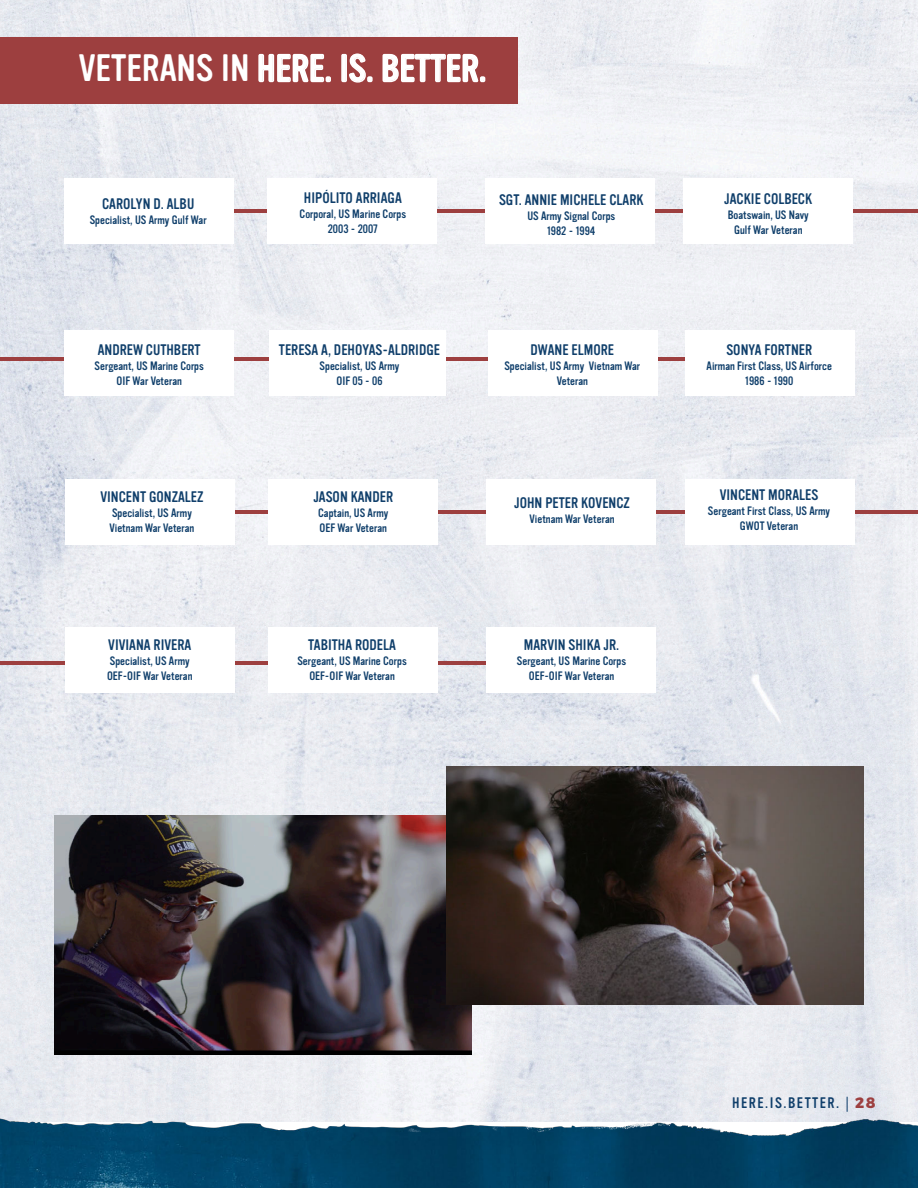
<style>
.page{position:relative;width:918px;height:1188px;background:#fff}
.page>*{position:absolute;margin:0;border:0;box-sizing:border-box;transform-origin:0 0}
.t1{font:37.5px "Vinyl OT";color:#fff}
.t2{font:15px "Vinyl OT";color:#103f6b}
.t3{font:15px "Vinyl OT";letter-spacing:.1em;color:#103f6b}
.t4{font:12px/15px "Vinyl OT";color:#103f6b;text-align:center}
.s1{font-family:"Myriad Pro"}
.s2{font-family:"Montserrat";font-weight:800;color:#9d3f3f}
</style>
<div class="page">
<img style="left:0;top:0;width:918px;height:1103px">
<hr style="left:148px;top:209px;width:770px;height:4px;background:#9d3f3f">
<div style="left:64px;top:179px;width:170px;height:65px;background:#fff"></div>
<div style="left:267px;top:179px;width:170px;height:65px;background:#fff"></div>
<div style="left:485px;top:179px;width:170px;height:65px;background:#fff"></div>
<div style="left:684px;top:179px;width:169px;height:65px;background:#fff"></div>
<hr style="left:0;top:357px;width:771px;height:3px;background:#9d3f3f">
<hr style="left:171px;top:510px;width:747px;height:4px;background:#9d3f3f">
<hr style="left:0;top:661px;width:595px;height:4px;background:#9d3f3f">
<img style="left:0;top:1103px;width:918px;height:85px">
<div style="left:0;top:37px;width:517px;height:67px;background:#9d3f3f"></div>
<div style="left:64px;top:330px;width:170px;height:66px;background:#fff"></div>
<div style="left:269px;top:330px;width:177px;height:66px;background:#fff"></div>
<div style="left:488px;top:330px;width:170px;height:66px;background:#fff"></div>
<div style="left:685px;top:330px;width:170px;height:66px;background:#fff"></div>
<div style="left:66px;top:480px;width:169px;height:65px;background:#fff"></div>
<div style="left:268px;top:480px;width:170px;height:65px;background:#fff"></div>
<div style="left:486px;top:480px;width:170px;height:65px;background:#fff"></div>
<div style="left:685px;top:480px;width:170px;height:65px;background:#fff"></div>
<div style="left:66px;top:628px;width:169px;height:65px;background:#fff"></div>
<div style="left:268px;top:628px;width:170px;height:65px;background:#fff"></div>
<div style="left:486px;top:628px;width:170px;height:65px;background:#fff"></div>
<img style="left:54px;top:816px;width:417px;height:238px">
<img style="left:446px;top:767px;width:418px;height:238px">
<p class="t1" style="left:79px;top:48px;width:409px">VETERANS IN HERE. IS. BETTER.</p>
<p class="t2" style="left:102px;top:196px;width:94px">CAROLYN D. ALBU</p>
<p class="t4" style="left:90px;top:213px;width:118px">Specialist, US Army Gulf War</p>
<p class="t2" style="left:304px;top:190px;width:99px">HIPÓLITO ARRIAGA</p>
<p class="t4" style="left:300px;top:207px;width:108px">Corporal, US Marine Corps</p>
<p class="t4" style="left:328px;top:222px;width:52px">2003 - 2007</p>
<p class="t2" style="left:499px;top:191px;width:146px">SGT. ANNIE MICHELE CLARK</p>
<p class="t4" style="left:527px;top:208px;width:89px">US Army Signal Corps</p>
<p class="t4" style="left:547px;top:223px;width:50px">1982 - 1994</p>
<p class="t2" style="left:98px;top:341px;width:105px">ANDREW CUTHBERT</p>
<p class="t4" style="left:95px;top:358px;width:111px">Sergeant, US Marine Corps</p>
<p class="t4" style="left:117px;top:373px;width:67px">OIF War Veteran</p>
<p class="t2" style="left:100px;top:488px;width:104px">VINCENT GONZALEZ</p>
<p class="t4" style="left:112px;top:505px;width:81px">Specialist, US Army</p>
<p class="t4" style="left:109px;top:520px;width:86px">Vietnam War Veteran</p>
<p class="t2" style="left:108px;top:636px;width:85px">VIVIANA RIVERA</p>
<p class="t4" style="left:110px;top:653px;width:81px">Specialist, US Army</p>
<p class="t4" style="left:107px;top:668px;width:87px">OEF-OIF War Veteran</p>
<p class="t2" style="left:279px;top:341px;width:163px">TERESA A, DEHOYAS-ALDRIDGE</p>
<p class="t4" style="left:320px;top:358px;width:81px">Specialist, US Army</p>
<p class="t4" style="left:337px;top:373px;width:47px">OIF 05 - 06</p>
<p class="t2" style="left:313px;top:488px;width:81px">JASON KANDER</p>
<p class="t4" style="left:318px;top:505px;width:72px">Captain, US Army</p>
<p class="t4" style="left:320px;top:520px;width:69px">OEF War Veteran</p>
<p class="t2" style="left:308px;top:636px;width:89px">TABITHA RODELA</p>
<p class="t4" style="left:297px;top:653px;width:111px">Sergeant, US Marine Corps</p>
<p class="t4" style="left:309px;top:668px;width:87px">OEF-OIF War Veteran</p>
<p class="t2" style="left:531px;top:341px;width:85px">DWANE ELMORE</p>
<p class="t4" style="left:504px;top:358px;width:137px">Specialist, US Army Vietnam War<br>Veteran</p>
<p class="t2" style="left:514px;top:494px;width:117px">JOHN PETER KOVENCZ</p>
<p class="t4" style="left:530px;top:511px;width:86px">Vietnam War Veteran</p>
<p class="t2" style="left:524px;top:636px;width:97px">MARVIN SHIKA JR.</p>
<p class="t4" style="left:517px;top:653px;width:111px">Sergeant, US Marine Corps</p>
<p class="t4" style="left:529px;top:668px;width:87px">OEF-OIF War Veteran</p>
<p class="t2" style="left:724px;top:190px;width:89px">JACKIE COLBECK</p>
<p class="t4" style="left:728px;top:207px;width:83px">Boatswain, US Navy</p>
<p class="t4" style="left:734px;top:222px;width:70px">Gulf War Veteran</p>
<p class="t2" style="left:726px;top:341px;width:87px">SONYA FORTNER</p>
<p class="t4" style="left:707px;top:358px;width:127px">Airman First Class, US Airforce</p>
<p class="t4" style="left:745px;top:373px;width:50px">1986 - 1990</p>
<p class="t2" style="left:720px;top:487px;width:100px">VINCENT MORALES</p>
<p class="t4" style="left:708px;top:504px;width:124px">Sergeant First Class, US Army</p>
<p class="t4" style="left:740px;top:519px;width:60px">GWOT Veteran</p>
<p class="t3" style="left:732px;top:1094px;width:145px">HERE.IS.BETTER. <span class="s1">|</span> <span class="s2">28</span></p>
</div>
